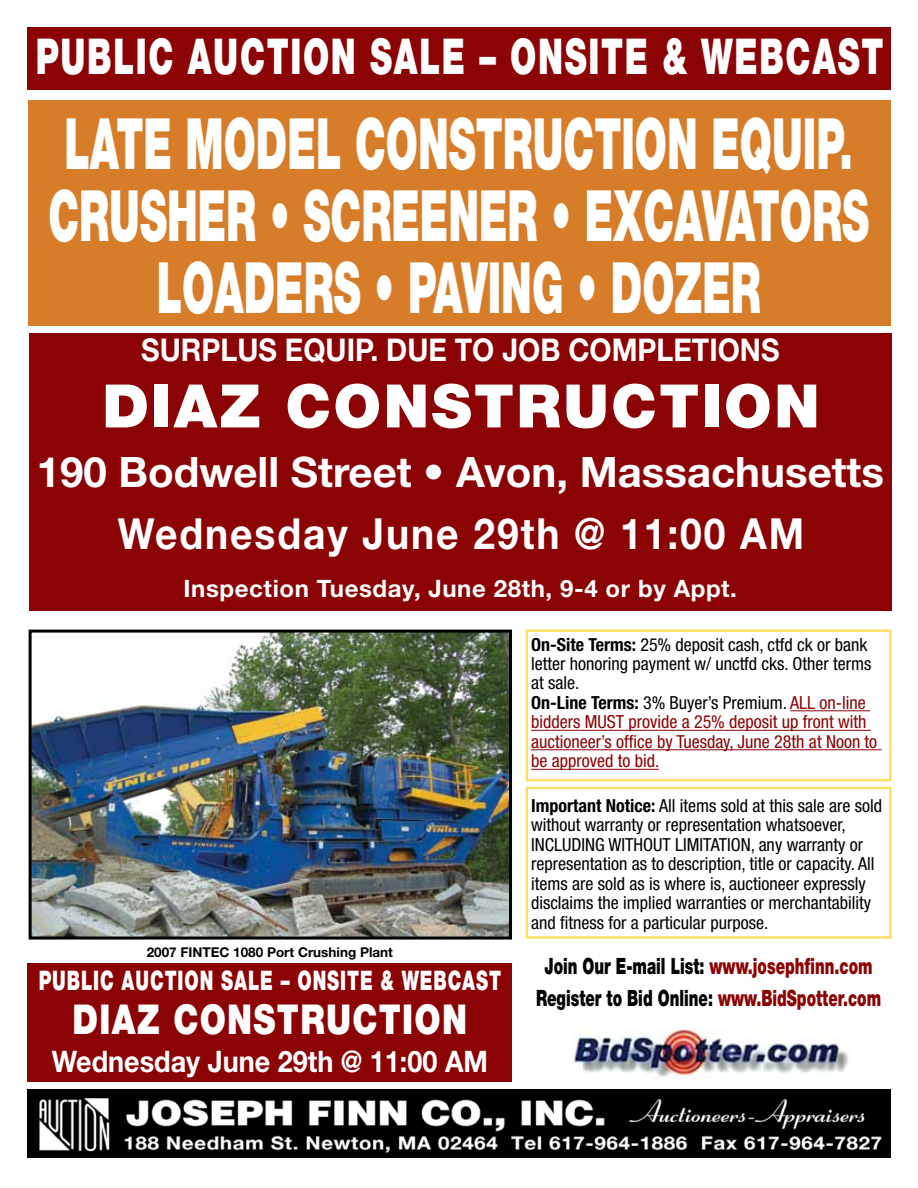
<style>
.page{position:relative;width:918px;height:1188px;background:#fff}
.page>*{position:absolute;margin:0;border:0;box-sizing:border-box;transform-origin:0 0}
.t1{font:900 70.8px/72px "Helvetica Neue";color:#fff;text-align:center;scale:.57 1}
.t2{font:900 60px "Helvetica Neue";letter-spacing:.04em;color:#fff}
.t3{font:900 49.5px "Helvetica Neue";letter-spacing:.05em;color:#fff;scale:.67 1}
.t4{font:700 42.9px "Helvetica Neue";letter-spacing:.05em;color:#fff;scale:.91 1}
.t5{font:700 42px "Helvetica Neue";color:#fff}
.t6{font:900 41.25px "Helvetica Neue";letter-spacing:.04em;color:#fff;scale:.8 1}
.t7{font:700 31.35px "Helvetica Neue";color:#fff;scale:.91 1}
.t8{font:700 29.7px "Helvetica Neue";color:#fff;scale:.91 1}
.t9{font:900 27px "Helvetica Neue";letter-spacing:.05em;color:#fff;scale:.67 1}
.t10{font:700 24px "Helvetica Neue";letter-spacing:.025em;color:#fff}
.t11{font:900 22.5px/31.5px "Helvetica Neue";color:#000;text-align:center;scale:.67 1}
.t12{font:condensed 18px/19.5px "Helvetica Neue";color:#000}
.t13{font:condensed 18px/19.5px "Helvetica Neue";color:#8b0304}
.t14{font:700 13.5px "Helvetica Neue";color:#000}
.s1{font-weight:700;color:#000}
.s2{color:#000}
.s3{font-weight:700}
.s4{color:#8b0304}
</style>
<div class="page">
<img style="left:33px;top:634px;width:475px;height:302px">
<div style="left:29px;top:630px;width:483px;height:310px;border:3px solid #000"></div>
<div style="left:526px;top:630px;width:366px;height:151px;border:2px solid #ffdc59"></div>
<hr style="left:790px;top:710px;width:80px;height:1px;background:#8b0304">
<hr style="left:531px;top:730px;width:340px;height:1px;background:#8b0304">
<hr style="left:531px;top:749px;width:351px;height:1px;background:#8b0304">
<hr style="left:531px;top:769px;width:128px;height:1px;background:#8b0304">
<div style="left:526px;top:787px;width:366px;height:152px;border:2px solid #ffdc59"></div>
<img style="left:28px;top:1089px;width:862px;height:69px">
<div style="left:28px;top:963px;width:484px;height:119px;background:#8b0304"></div>
<img style="left:573px;top:1028px;width:276px;height:50px">
<div style="left:29px;top:333px;width:863px;height:277px;background:#8b0304"></div>
<div style="left:28px;top:100px;width:863px;height:226px;background:#d77d2a"></div>
<div style="left:27px;top:27px;width:864px;height:63px;background:#8b0304"></div>
<h3 class="t3" style="left:36px;top:27px;width:1267px">PUBLIC AUCTION SALE – ONSITE &amp; WEBCAST</h3>
<h1 class="t1" style="left:49px;top:108px;width:1441px">LATE MODEL CONSTRUCTION EQUIP.<br>CRUSHER • SCREENER • EXCAVATORS<br>LOADERS • PAVING • DOZER</h1>
<h3 class="t7" style="left:141px;top:331px;width:703px">SURPLUS EQUIP. DUE TO JOB COMPLETIONS</h3>
<h2 class="t2" style="left:102px;top:370px;width:719px">DIAZ CONSTRUCTION</h2>
<h3 class="t5" style="left:37px;top:446px;width:849px">190 Bodwell Street • Avon, Massachusetts</h3>
<h3 class="t4" style="left:118px;top:507px;width:756px">Wednesday June 29th @ 11:00 AM</h3>
<h3 class="t10" style="left:184px;top:573px;width:555px">Inspection Tuesday, June 28th, 9-4 or by Appt.</h3>
<p class="t14" style="left:147px;top:944px;width:248px">2007 FINTEC 1080 Port Crushing Plant</p>
<h3 class="t9" style="left:39px;top:964px;width:692px">PUBLIC AUCTION SALE – ONSITE &amp; WEBCAST</h3>
<h3 class="t6" style="left:73px;top:994px;width:495px">DIAZ CONSTRUCTION</h3>
<h3 class="t8" style="left:52px;top:1044px;width:481px">Wednesday June 29th @ 11:00 AM</h3>
<p class="t13" style="left:531px;top:634px;width:348px"><span class="s1">On-Site Terms:</span> <span class="s2">25% deposit cash, ctfd ck or bank letter honoring payment w/ unctfd cks. Other terms at sale.<br></span><span class="s1">On-Line Terms:</span> <span class="s2">3% Buyer’s Premium.</span> ALL on-line bidders MUST provide a 25% deposit up front with auctioneer’s office by Tuesday, June 28th at Noon to be approved to bid.</p>
<p class="t12" style="left:531px;top:795px;width:352px"><span class="s3">Important Notice:</span> All items sold at this sale are sold without warranty or representation whatsoever, INCLUDING WITHOUT LIMITATION, any warranty or representation as to description, title or capacity. All items are sold as is where is, auctioneer expressly disclaims the implied warranties or merchantability and fitness for a particular purpose.</p>
<p class="t11" style="left:536px;top:950px;width:517px">Join Our E-mail List: <span class="s4">www.josephfinn.com<br></span>Register to Bid Online: <span class="s4">www.BidSpotter.com</span></p>
</div>
